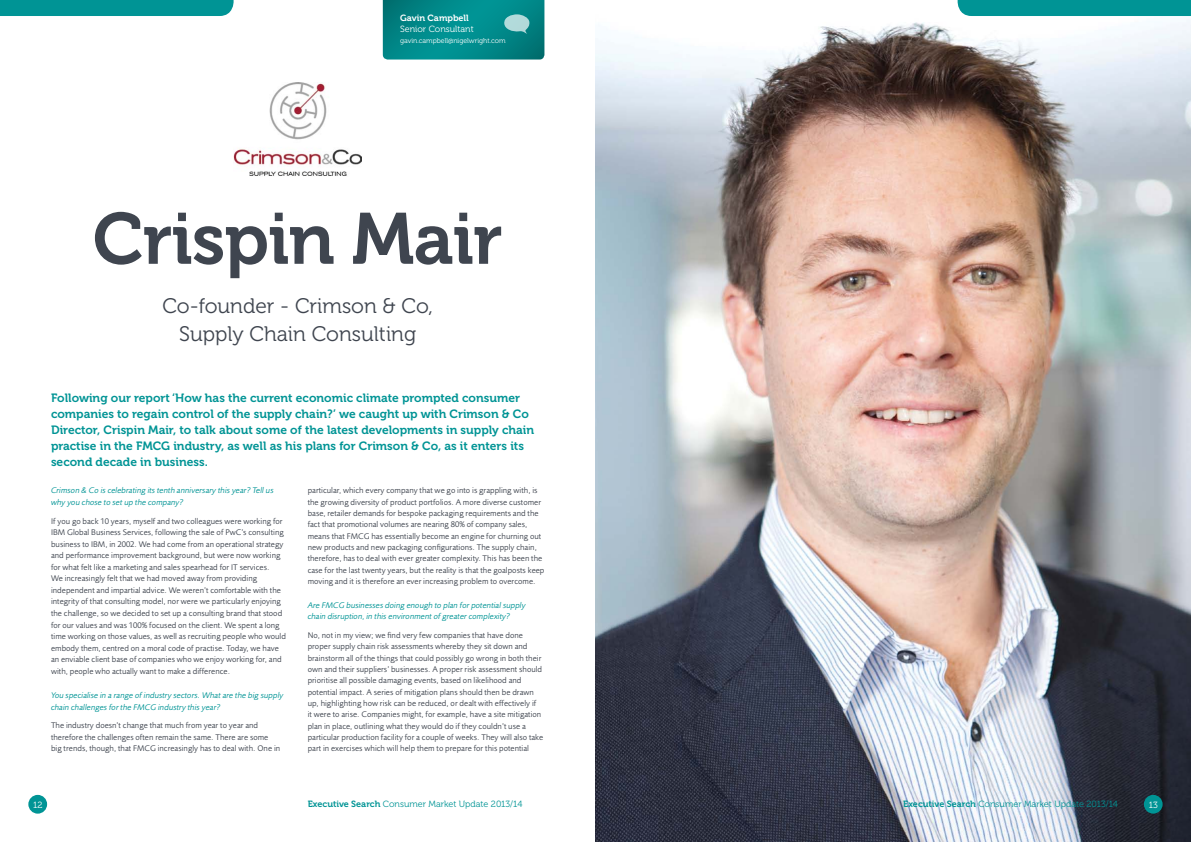
<style>
.page{position:relative;width:1191px;height:842px;background:#fff}
.page>*{position:absolute;margin:0;border:0;box-sizing:border-box;transform-origin:0 0}
.t1{font:72px "Museo 700";letter-spacing:-.015em;color:#3f454f}
.t2{font:21px/28px "Museo 300";color:#3f454f;text-align:center}
.t3{font:12px/16px "Museo 700";color:#009495}
.t4{font:9px "Museo 300";color:#009495}
.t5{font:9px "Museo 300";color:#fff}
.t6{font:9px "Museo 700";color:#fff}
.t7{font:8.5px/11.3px "Foundry Sans";letter-spacing:.005em;color:#3f454f}
.t8{font:italic 8.5px/11.5px "Foundry Sans";letter-spacing:.005em;color:#009495}
.t9{font:7px "Museo 300";color:#fff}
.s1{font-family:"Museo 700"}
</style>
<div class="page">
<img style="left:595px;top:16px;width:596px;height:826px">
<div style="left:28px;top:795px;width:19px;height:19px;background:#009495;border-radius:50%"></div>
<div style="left:0;top:0;width:234px;height:16px;background:#009495"></div>
<img style="left:234px;top:83px;width:128px;height:93px">
<svg style="left:383px;top:0;width:161px;height:60px;background:#088b8c"></svg>
<div style="left:957px;top:0;width:234px;height:16px;background:#009495"></div>
<div style="left:1143px;top:795px;width:19px;height:19px;background:#009495;border-radius:50%"></div>
<p class="t6" style="left:400px;top:13px;width:70px">Gavin Campbell</p>
<p class="t5" style="left:400px;top:24px;width:75px">Senior Consultant</p>
<p class="t9" style="left:400px;top:37px;width:107px">gavin.campbell@nigelwright.com</p>
<h1 class="t1" style="left:93px;top:199px;width:411px">Crispin Mair</h1>
<h2 class="t2" style="left:162px;top:292px;width:272px">Co-founder - Crimson &amp; Co,<br>Supply Chain Consulting</h2>
<p class="t3" style="left:51px;top:390px;width:484px">Following our report ‘How has the current economic climate prompted consumer companies to regain control of the supply chain?’ we caught up with Crimson &amp; Co Director, Crispin Mair, to talk about some of the latest developments in supply chain practise in the FMCG industry, as well as his plans for Crimson &amp; Co, as it enters its second decade in business.</p>
<p class="t8" style="left:51px;top:485px;width:224px">Crimson &amp; Co is celebrating its tenth anniversary this year? Tell us why you chose to set up the company?</p>
<p class="t7" style="left:51px;top:515px;width:236px">If you go back 10 years, myself and two colleagues were working for IBM Global Business Services, following the sale of PwC’s consulting business to IBM, in 2002. We had come from an operational strategy and performance improvement background, but were now working for what felt like a marketing and sales spearhead for IT services.<br>We increasingly felt that we had moved away from providing independent and impartial advice. We weren’t comfortable with the integrity of that consulting model, nor were we particularly enjoying the challenge, so we decided to set up a consulting brand that stood for our values and was 100% focused on the client. We spent a long time working on those values, as well as recruiting people who would embody them, centred on a moral code of practise. Today, we have an enviable client base of companies who we enjoy working for, and with, people who actually want to make a difference.</p>
<p class="t8" style="left:51px;top:689px;width:234px">You specialise in a range of industry sectors. What are the big supply chain challenges for the FMCG industry this year?</p>
<p class="t7" style="left:51px;top:719px;width:231px">The industry doesn’t change that much from year to year and therefore the challenges often remain the same. There are some big trends, though, that FMCG increasingly has to deal with. One in</p>
<p class="t7" style="left:308px;top:485px;width:238px">particular, which every company that we go into is grappling with, is the growing diversity of product portfolios. A more diverse customer base, retailer demands for bespoke packaging requirements and the fact that promotional volumes are nearing 80% of company sales, means that FMCG has essentially become an engine for churning out new products and new packaging configurations. The supply chain, therefore, has to deal with ever greater complexity. This has been the case for the last twenty years, but the reality is that the goalposts keep moving and it is therefore an ever increasing problem to overcome.</p>
<p class="t8" style="left:308px;top:600px;width:220px">Are FMCG businesses doing enough to plan for potential supply chain disruption, in this environment of greater complexity?</p>
<p class="t7" style="left:308px;top:629px;width:237px">No, not in my view; we find very few companies that have done proper supply chain risk assessments whereby they sit down and brainstorm all of the things that could possibly go wrong in both their own and their suppliers’ businesses. A proper risk assessment should prioritise all possible damaging events, based on likelihood and potential impact. A series of mitigation plans should then be drawn up, highlighting how risk can be reduced, or dealt with effectively if<br>it were to arise. Companies might, for example, have a site mitigation plan in place, outlining what they would do if they couldn’t use a particular production facility for a couple of weeks. They will also take part in exercises which will help them to prepare for this potential</p>
<p class="t5" style="left:33px;top:800px;width:11px">12</p>
<p class="t4" style="left:308px;top:799px;width:216px"><span class="s1">Executive Search</span> Consumer Market Update 2013/14</p>
<p class="t4" style="left:903px;top:799px;width:216px"><span class="s1">Executive Search</span> Consumer Market Update 2013/14</p>
<p class="t5" style="left:1148px;top:800px;width:10px">13</p>
</div>
